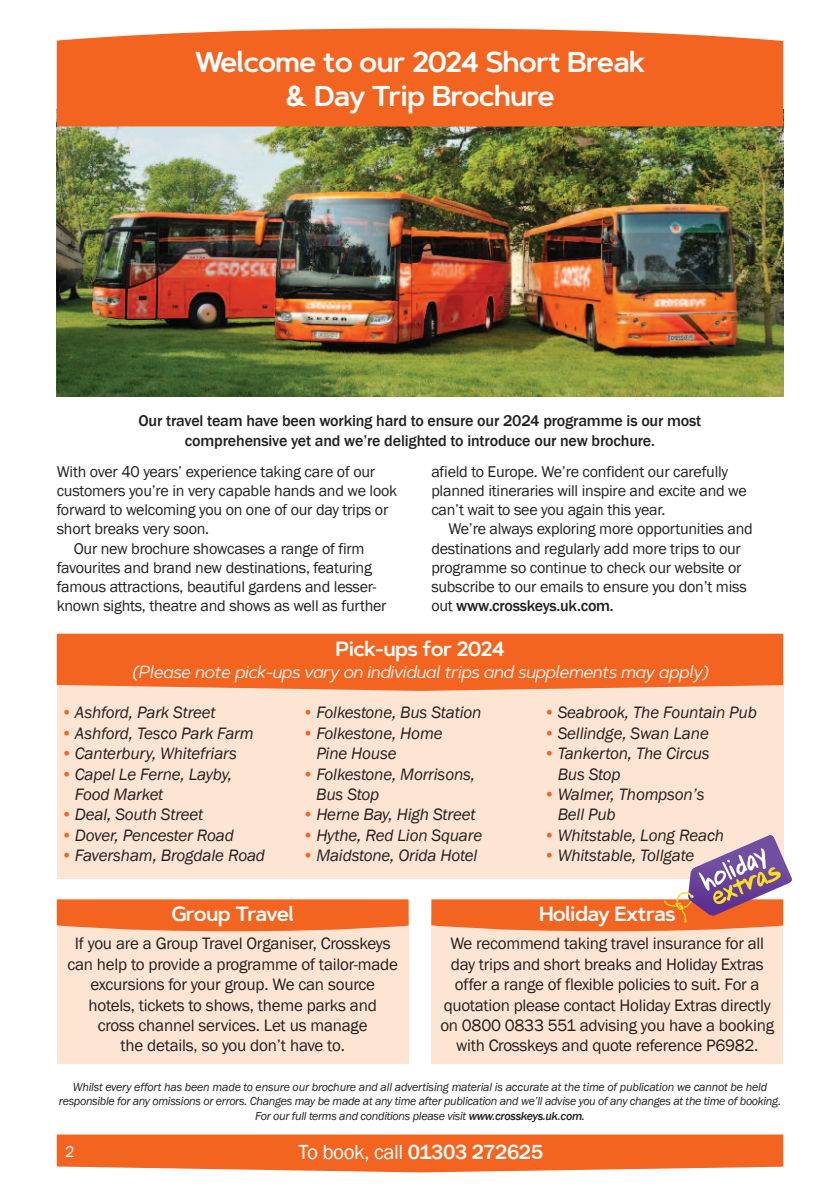
<style>
.page{position:relative;width:840px;height:1191px;background:#fff}
.page>*{position:absolute;margin:0;border:0;box-sizing:border-box;transform-origin:0 0}
.t1{font:600 28px/34px "Artegra Sans";letter-spacing:-.035em;color:#fff;text-align:center}
.t2{font:21px "Franklin Gothic";letter-spacing:-.02em;color:#fff}
.t3{font:600 20px "Artegra Sans";letter-spacing:-.035em;color:#fff}
.t4{font:17px/20.4px "Franklin Gothic";letter-spacing:-.015em;color:#231f20;text-align:center}
.t5{font:italic 17px/20.4px "Franklin Gothic";letter-spacing:-.01em;color:#231f20}
.t6{font:italic 17px "Artegra Sans";letter-spacing:-.03em;color:#fff}
.t7{font:16px/19.2px "Franklin Gothic";letter-spacing:-.015em;color:#231f20}
.t8{font:500 16px/19.2px "Franklin Gothic";letter-spacing:-.01em;color:#231f20;text-align:center}
.t9{font:16px "Franklin Gothic";color:#fff}
.t10{font:italic 12px/14.4px "Franklin Gothic";letter-spacing:-.025em;color:#231f20;text-align:center}
.s1{font-weight:500}
.s2{color:#f36421}
</style>
<div class="page">
<svg style="left:57px;top:1134px;width:725px;height:38px;background:#f37032"></svg>
<img style="left:57px;top:126px;width:725px;height:271px">
<div style="left:57px;top:28px;width:725px;height:98px;background:#f36421"></div>
<div style="left:57px;top:676px;width:725px;height:203px;background:#fee4d2"></div>
<svg style="left:57px;top:633px;width:725px;height:58px;background:#f36c2c"></svg>
<div style="left:57px;top:917px;width:351px;height:146px;background:#fee4d2"></div>
<svg style="left:57px;top:899px;width:351px;height:32px;background:#f36c2c"></svg>
<div style="left:431px;top:917px;width:351px;height:146px;background:#fee4d2"></div>
<svg style="left:431px;top:835px;width:360px;height:96px"></svg>
<h1 class="t1" style="left:195px;top:45px;width:451px">Welcome to our 2024 Short Break &amp; Day Trip Brochure</h1>
<p class="t8" style="left:138px;top:411px;width:564px">our travel team have been working hard to ensure our 2024 programme is our most comprehensive yet and we’re delighted to introduce our new brochure.</p>
<p class="t7" style="left:57px;top:461px;width:320px">With over 40 years’ experience taking care of our</p>
<p class="t7" style="left:57px;top:481px;width:342px">customers you’re in very capable hands and we look</p>
<p class="t7" style="left:57px;top:500px;width:333px">forward to welcoming you on one of our day trips or</p>
<p class="t7" style="left:57px;top:519px;width:154px">short breaks very soon.</p>
<p class="t7" style="left:74px;top:538px;width:292px">Our new brochure showcases a range of firm</p>
<p class="t7" style="left:57px;top:557px;width:316px">favourites and brand new destinations, featuring</p>
<p class="t7" style="left:57px;top:577px;width:321px">famous attractions, beautiful gardens and lesser-</p>
<p class="t7" style="left:57px;top:596px;width:331px">known sights, theatre and shows as well as further</p>
<p class="t7" style="left:431px;top:461px;width:317px">afield to Europe. We’re confident our carefully planned itineraries will inspire and excite and we can’t wait to see you again this year.</p>
<p class="t7" style="left:431px;top:519px;width:323px;text-indent:17px">We’re always exploring more opportunities and destinations and regularly add more trips to our programme so continue to check our website or subscribe to our emails to ensure you don’t miss out <span class="s1">www.crosskeys.uk.com.</span></p>
<p class="t3" style="left:335px;top:637px;width:170px">Pick-ups for 2024</p>
<p class="t6" style="left:131px;top:662px;width:578px">(Please note pick-ups vary on individual trips and supplements may apply)</p>
<p class="t5" style="left:61px;top:702px;width:156px"><span class="s2">•</span> Ashford, Park Street</p>
<p class="t5" style="left:61px;top:722px;width:194px"><span class="s2">•</span> Ashford, Tesco Park Farm</p>
<p class="t5" style="left:61px;top:743px;width:177px"><span class="s2">•</span> Canterbury, Whitefriars</p>
<p class="t5" style="left:75px;top:763px;width:159px;text-indent:-14px"><span class="s2">•</span> Capel Le Ferne, Layby,<br>Food Market</p>
<p class="t5" style="left:61px;top:804px;width:144px"><span class="s2">•</span> Deal, South Street</p>
<p class="t5" style="left:61px;top:824px;width:175px"><span class="s2">•</span> Dover, Pencester Road</p>
<p class="t5" style="left:61px;top:845px;width:206px"><span class="s2">•</span> Faversham, Brogdale Road</p>
<p class="t5" style="left:302px;top:702px;width:181px"><span class="s2">•</span> Folkestone, Bus Station</p>
<p class="t5" style="left:316px;top:722px;width:128px;text-indent:-14px"><span class="s2">•</span> Folkestone, Home<br>Pine House</p>
<p class="t5" style="left:316px;top:763px;width:160px;text-indent:-14px"><span class="s2">•</span> Folkestone, Morrisons,<br>Bus Stop</p>
<p class="t5" style="left:302px;top:804px;width:175px"><span class="s2">•</span> Herne Bay, High Street</p>
<p class="t5" style="left:302px;top:824px;width:181px"><span class="s2">•</span> Hythe, Red Lion Square</p>
<p class="t5" style="left:302px;top:845px;width:177px"><span class="s2">•</span> Maidstone, Orida Hotel</p>
<p class="t5" style="left:543px;top:702px;width:215px"><span class="s2">•</span> Seabrook, The Fountain Pub</p>
<p class="t5" style="left:543px;top:722px;width:167px"><span class="s2">•</span> Sellindge, Swan Lane</p>
<p class="t5" style="left:557px;top:743px;width:153px;text-indent:-14px"><span class="s2">•</span> Tankerton, The Circus<br>Bus Stop</p>
<p class="t5" style="left:557px;top:784px;width:148px;text-indent:-14px"><span class="s2">•</span> Walmer, Thompson’s<br>Bell Pub</p>
<p class="t5" style="left:543px;top:824px;width:182px"><span class="s2">•</span> Whitstable, Long Reach</p>
<p class="t5" style="left:543px;top:845px;width:152px"><span class="s2">•</span> Whitstable, Tollgate</p>
<p class="t3" style="left:171px;top:902px;width:124px">Group Travel</p>
<p class="t4" style="left:67px;top:933px;width:332px">If you are a Group Travel Organiser, Crosskeys can help to provide a programme of tailor-made excursions for your group. We can source hotels, tickets to shows, theme parks and<br>cross channel services. Let us manage<br>the details, so you don’t have to.</p>
<p class="t4" style="left:440px;top:933px;width:335px">We recommend taking travel insurance for all day trips and short breaks and Holiday Extras offer a range of flexible policies to suit. For a quotation please contact Holiday Extras directly on 0800 0833 551 advising you have a booking with Crosskeys and quote reference P6982.</p>
<p class="t3" style="left:538px;top:902px;width:138px">Holiday Extras</p>
<p class="t10" style="left:59px;top:1079px;width:723px">Whilst every effort has been made to ensure our brochure and all advertising material is accurate at the time of publication we cannot be held responsible for any omissions or errors. Changes may be made at any time after publication and we’ll advise you of any changes at the time of booking.<br>For our full terms and conditions please visit <span class="s1">www.crosskeys.uk.com.</span></p>
<p class="t9" style="left:65px;top:1142px;width:11px">2</p>
<h2 class="t2" style="left:298px;top:1140px;width:246px">To book, call <span class="s1">01303 272625</span></h2>
</div>
